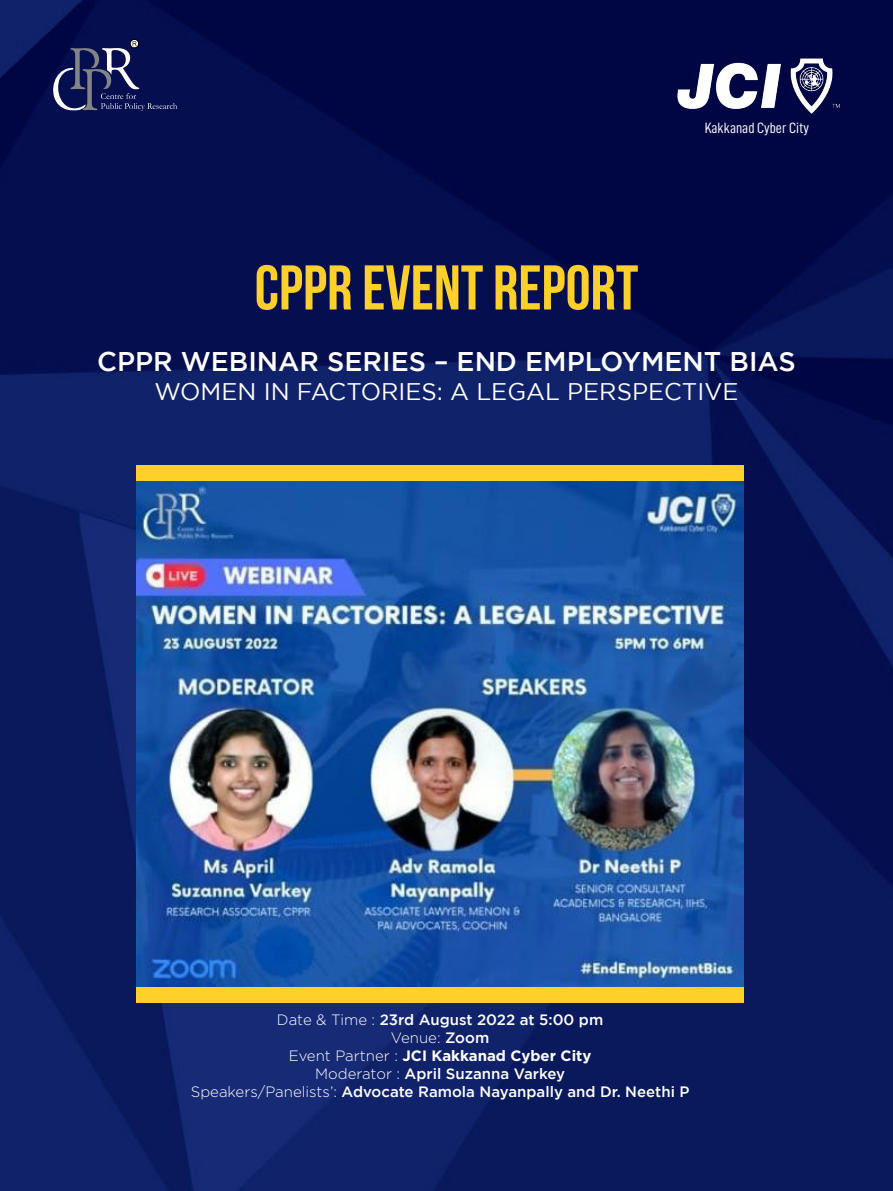
<style>
.page{position:relative;width:893px;height:1191px;background:#fff}
.page>*{position:absolute;margin:0;border:0;box-sizing:border-box;transform-origin:0 0}
.t1{font:700 63px "Bebas Neue";color:#ffd02a}
.t2{font:500 27px "Gotham";color:#fff}
.t3{font:24px "Gotham";color:#fff}
.t4{font:500 15px "Gotham";color:#fff}
.t5{font:700 15px "Gotham";color:#fff}
.t6{font:15px "D DIN Condensed";color:#fff}
.t7{font:300 15px "Gotham";color:#fff}
.s1{font-weight:300}
.s2{font-weight:500}
</style>
<div class="page">
<img style="left:0;top:0;width:893px;height:1191px">
<img style="left:136px;top:481px;width:608px;height:506px">
<svg style="left:53px;top:38px;width:124px;height:74px;background:#232b61"></svg>
<div style="left:136px;top:466px;width:608px;height:15px;background:#ffd02a"></div>
<div style="left:136px;top:987px;width:608px;height:15px;background:#ffd02a"></div>
<img style="left:676px;top:58px;width:164px;height:57px">
<p class="t1" style="left:255px;top:253px;width:385px">CPPR EVENT REPORT</p>
<p class="t6" style="left:705px;top:119px;width:106px">Kakkanad Cyber City</p>
<p class="t2" style="left:97px;top:346px;width:700px">CPPR WEBINAR SERIES – END EMPLOYMENT BIAS</p>
<p class="t3" style="left:154px;top:378px;width:585px">WOMEN IN FACTORIES: A LEGAL PERSPECTIVE</p>
<p class="t4" style="left:277px;top:1011px;width:328px"><span class="s1">Date &amp; Time :</span> 23rd August 2022 at 5:00 pm</p>
<p class="t7" style="left:391px;top:1030px;width:100px">Venue: <span class="s2">Zoom</span></p>
<p class="t5" style="left:289px;top:1047px;width:304px"><span class="s1">Event Partner :</span> JCI Kakkanad Cyber City</p>
<p class="t4" style="left:315px;top:1065px;width:251px"><span class="s1">Moderator :</span> April Suzanna Varkey</p>
<p class="t4" style="left:191px;top:1083px;width:500px"><span class="s1">Speakers/Panelists’:</span> Advocate Ramola Nayanpally and Dr. Neethi P</p>
</div>
